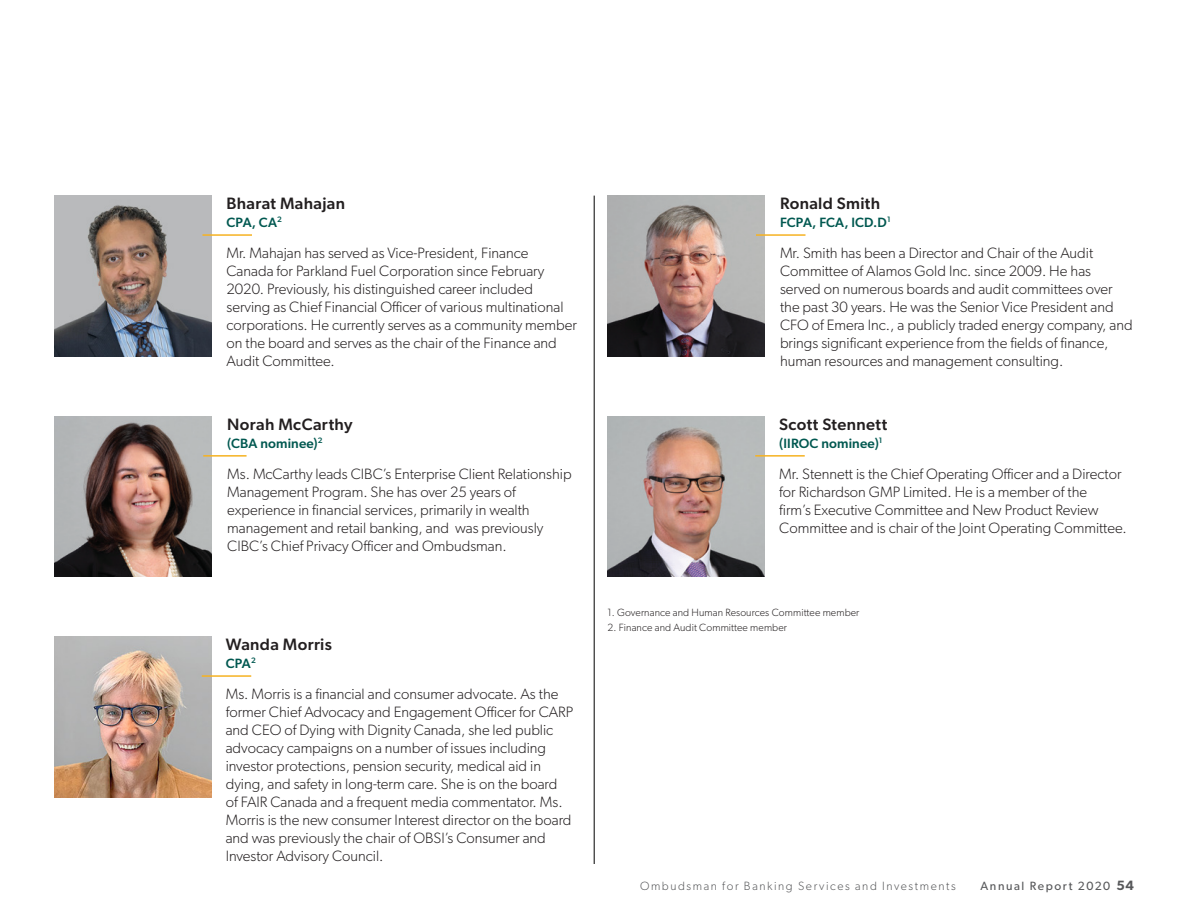
<style>
.page{position:relative;width:1188px;height:918px;background:#fff}
.page>*{position:absolute;margin:0;border:0;box-sizing:border-box;transform-origin:0 0}
.Body_head_-_h1{font:500 16.5px "Gibson";letter-spacing:.02em;color:#231f20}
.body_copy{font:300 15px/18px "Gibson";color:#231f20}
.Credit{font:500 13.5px "Gibson";letter-spacing:.01em;color:#005850}
.t1{font:300 12px "Gibson";letter-spacing:.135em;color:#57585a}
.t2{font:12px "Gibson";letter-spacing:.13em;color:#57585a}
.note{font:300 10.5px "Gibson";letter-spacing:.01em;color:#231f20}
.s1{font-weight:600;font-size:13.5px}
</style>
<div class="page">
<hr style="left:594px;top:196px;width:1px;height:668px;background:#000">
<img style="left:54px;top:196px;width:158px;height:160px">
<img style="left:54px;top:416px;width:158px;height:161px">
<img style="left:54px;top:637px;width:158px;height:160px">
<img style="left:608px;top:196px;width:157px;height:160px">
<img style="left:608px;top:416px;width:157px;height:161px">
<hr style="left:202px;top:234px;width:50px;height:2px;background:#f6b221">
<hr style="left:203px;top:455px;width:44px;height:2px;background:#f6b221">
<hr style="left:202px;top:675px;width:49px;height:2px;background:#f6b221">
<hr style="left:756px;top:234px;width:50px;height:2px;background:#f6b221">
<hr style="left:755px;top:455px;width:50px;height:2px;background:#f6b221">
<p class="Body_head_-_h1" style="left:226px;top:193px;width:120px">Bharat Mahajan</p>
<p class="Credit" style="left:226px;top:214px;width:57px">CPA, CA<sup>2</sup></p>
<p class="body_copy" style="left:226px;top:244px;width:352px">Mr. Mahajan has served as Vice-President, Finance Canada for Parkland Fuel Corporation since February 2020. Previously, his distinguished career included serving as Chief Financial Officer of various multinational corporations. He currently serves as a community member on the board and serves as the chair of the Finance and Audit Committee.</p>
<p class="Body_head_-_h1" style="left:227px;top:414px;width:127px">Norah McCarthy</p>
<p class="Credit" style="left:227px;top:435px;width:97px">(CBA nominee)<sup>2</sup></p>
<p class="body_copy" style="left:227px;top:465px;width:346px">Ms. McCarthy leads CIBC’s Enterprise Client Relationship Management Program. She has over 25 years of experience in financial services, primarily in wealth management and retail banking, and was previously CIBC’s Chief Privacy Officer and Ombudsman.</p>
<p class="Body_head_-_h1" style="left:226px;top:634px;width:108px">Wanda Morris</p>
<p class="Credit" style="left:226px;top:655px;width:32px">CPA<sup>2</sup></p>
<p class="body_copy" style="left:226px;top:685px;width:349px">Ms. Morris is a financial and consumer advocate. As the former Chief Advocacy and Engagement Officer for CARP and CEO of Dying with Dignity Canada, she led public advocacy campaigns on a number of issues including investor protections, pension security, medical aid in dying, and safety in long-term care. She is on the board<br>of FAIR Canada and a frequent media commentator. Ms.<br>Morris is the new consumer Interest director on the board and was previously the chair of OBSI’s Consumer and Investor Advisory Council.</p>
<p class="Body_head_-_h1" style="left:780px;top:193px;width:102px">Ronald Smith</p>
<p class="Credit" style="left:780px;top:214px;width:112px">FCPA, FCA, ICD.D<sup>1</sup></p>
<p class="body_copy" style="left:780px;top:244px;width:354px">Mr. Smith has been a Director and Chair of the Audit Committee of Alamos Gold Inc. since 2009. He has served on numerous boards and audit committees over the past 30 years. He was the Senior Vice President and CFO of Emera Inc., a publicly traded energy company, and brings significant experience from the fields of finance, human resources and management consulting.</p>
<p class="Body_head_-_h1" style="left:779px;top:414px;width:109px">Scott Stennett</p>
<p class="Credit" style="left:779px;top:435px;width:105px">(IIROC nominee)<sup>1</sup></p>
<p class="body_copy" style="left:779px;top:465px;width:349px">Mr. Stennett is the Chief Operating Officer and a Director for Richardson GMP Limited. He is a member of the<br>firm’s Executive Committee and New Product Review Committee and is chair of the Joint Operating Committee.</p>
<p class="note" style="left:608px;top:607px;width:253px">1. Governance and Human Resources Committee member</p>
<p class="note" style="left:608px;top:622px;width:181px">2. Finance and Audit Committee member</p>
<p class="t1" style="left:640px;top:878px;width:317px">Ombudsman for Banking Services and Investments</p>
<p class="t2" style="left:980px;top:878px;width:155px">Annual Report 2020 <span class="s1">54</span></p>
</div>
